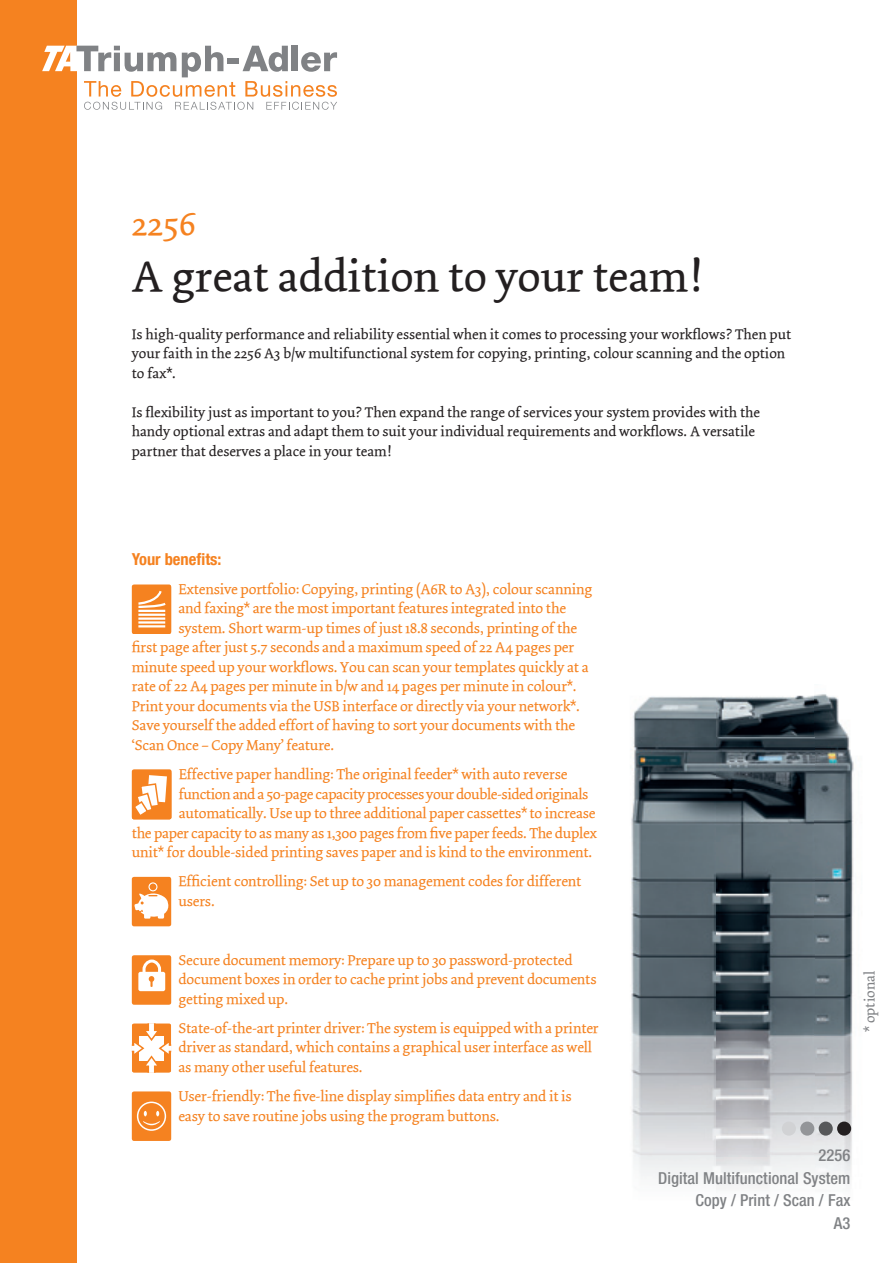
<style>
.page{position:relative;width:893px;height:1263px;background:#fff}
.page>*{position:absolute;margin:0;border:0;box-sizing:border-box;transform-origin:0 0}
.t1{font:45px "Dolly Roman";color:#231f20}
.t2{font:34.5px "Dolly Roman";color:#f58220}
.t3{font:500 condensed 16.5px/22.5px "Helvetica Neue LT Com";letter-spacing:.005em;color:#808285;text-align:right}
.t4{font:700 condensed 16.5px "Helvetica Neue LT Com";color:#f58220}
.t5{font:15px/19.5px "Dolly Roman";letter-spacing:-.01em;color:#f58220}
.t6{font:15px "Dolly Roman";letter-spacing:-.03em;color:#f58220}
.t7{font:14.7px/19.5px "Dolly Roman";color:#231f20}
.t8{font:14.7px "Dolly Roman";color:#808285}
</style>
<div class="page">
<img style="left:631px;top:694px;width:223px;height:495px">
<div style="left:0;top:0;width:77px;height:1263px;background:#f58220"></div>
<svg style="left:42px;top:46px;width:295px;height:64px"></svg>
<div style="left:132px;top:1091px;width:39px;height:50px;background:#f58220;border-radius:2px"></div>
<div style="left:137px;top:1101px;width:29px;height:30px;border:2px solid #fff;border-radius:50%"></div>
<svg style="left:143px;top:1111px;width:17px;height:14px"></svg>
<div style="left:782px;top:1121px;width:14px;height:14px;background:#d1d2d4;border-radius:50%"></div>
<div style="left:800px;top:1121px;width:14px;height:14px;background:#939598;border-radius:50%"></div>
<div style="left:819px;top:1121px;width:14px;height:14px;background:#57585a;border-radius:50%"></div>
<div style="left:837px;top:1121px;width:14px;height:14px;background:#231f20;border-radius:50%"></div>
<div style="left:132px;top:769px;width:40px;height:50px;background:#f58220;border-radius:2px"></div>
<svg style="left:132px;top:775px;width:35px;height:44px"></svg>
<div style="left:132px;top:584px;width:39px;height:50px;background:#fac190;border-radius:2px"></div>
<svg style="left:132px;top:585px;width:39px;height:49px;background:#f79d51"></svg>
<svg style="left:132px;top:1023px;width:39px;height:50px"></svg>
<div style="left:132px;top:877px;width:39px;height:49px;background:#f58220;border-radius:2px"></div>
<svg style="left:134px;top:890px;width:35px;height:28px"></svg>
<div style="left:148px;top:882px;width:9px;height:9px;border:1px solid #fff;border-radius:50%"></div>
<div style="left:132px;top:955px;width:39px;height:50px;background:#f58220;border-radius:2px"></div>
<div style="left:138px;top:972px;width:27px;height:19px;background:#fff;border-radius:2px"></div>
<svg style="left:141px;top:959px;width:22px;height:28px"></svg>
<h2 class="t2" style="left:132px;top:203px;width:66px">2256</h2>
<h1 class="t1" style="left:132px;top:250px;width:572px">A great addition to your team!</h1>
<p class="t7" style="left:132px;top:325px;width:661px">Is high-quality performance and reliability essential when it comes to processing your workflows? Then put your faith in the 2256 A3 b/w multifunctional system for copying, printing, colour scanning and the option to fax*.</p>
<p class="t7" style="left:132px;top:403px;width:630px">Is flexibility just as important to you? Then expand the range of services your system provides with the handy optional extras and adapt them to suit your individual requirements and workflows. A versatile partner that deserves a place in your team!</p>
<p class="t4" style="left:132px;top:549px;width:91px">Your benefits:</p>
<p class="t5" style="left:178px;top:579px;width:415px">Extensive portfolio: Copying, printing (A6R to A3), colour scanning</p>
<p class="t5" style="left:178px;top:599px;width:389px">and faxing* are the most important features integrated into the</p>
<p class="t5" style="left:178px;top:618px;width:400px">system. Short warm-up times of just 18.8 seconds, printing of the</p>
<p class="t5" style="left:132px;top:638px;width:444px">first page after just 5.7 seconds and a maximum speed of 22 A4 pages per</p>
<p class="t5" style="left:132px;top:657px;width:458px">minute speed up your workflows. You can scan your templates quickly at a</p>
<p class="t5" style="left:132px;top:677px;width:446px">rate of 22 A4 pages per minute in b/w and 14 pages per minute in colour*.</p>
<p class="t5" style="left:132px;top:696px;width:450px">Print your documents via the USB interface or directly via your network*.</p>
<p class="t5" style="left:132px;top:716px;width:445px">Save yourself the added effort of having to sort your documents with the</p>
<p class="t5" style="left:132px;top:735px;width:204px">‘Scan Once – Copy Many’ feature.</p>
<p class="t5" style="left:179px;top:765px;width:390px">Effective paper handling: The original feeder* with auto reverse</p>
<p class="t6" style="left:179px;top:785px;width:411px">function and a 50-page capacity processes your double-sided originals</p>
<p class="t5" style="left:179px;top:804px;width:418px">automatically. Use up to three additional paper cassettes* to increase</p>
<p class="t5" style="left:132px;top:823px;width:466px">the paper capacity to as many as 1,300 pages from five paper feeds. The duplex</p>
<p class="t5" style="left:132px;top:843px;width:462px">unit* for double-sided printing saves paper and is kind to the environment.</p>
<p class="t5" style="left:178px;top:872px;width:405px">Efficient controlling: Set up to 30 management codes for different users.</p>
<p class="t5" style="left:178px;top:950px;width:420px">Secure document memory: Prepare up to 30 password-protected document boxes in order to cache print jobs and prevent documents getting mixed up.</p>
<p class="t5" style="left:178px;top:1018px;width:422px">State-of-the-art printer driver: The system is equipped with a printer driver as standard, which contains a graphical user interface as well as many other useful features.</p>
<p class="t5" style="left:178px;top:1087px;width:395px">User-friendly: The five-line display simplifies data entry and it is easy to save routine jobs using the program buttons.</p>
<p class="t8" style="left:861px;top:1032px;width:62px;rotate:-90deg">* optional</p>
<p class="t3" style="left:658px;top:1144px;width:194px">2256<br>Digital Multifunctional System<br>Copy / Print / Scan / Fax<br>A3</p>
</div>
